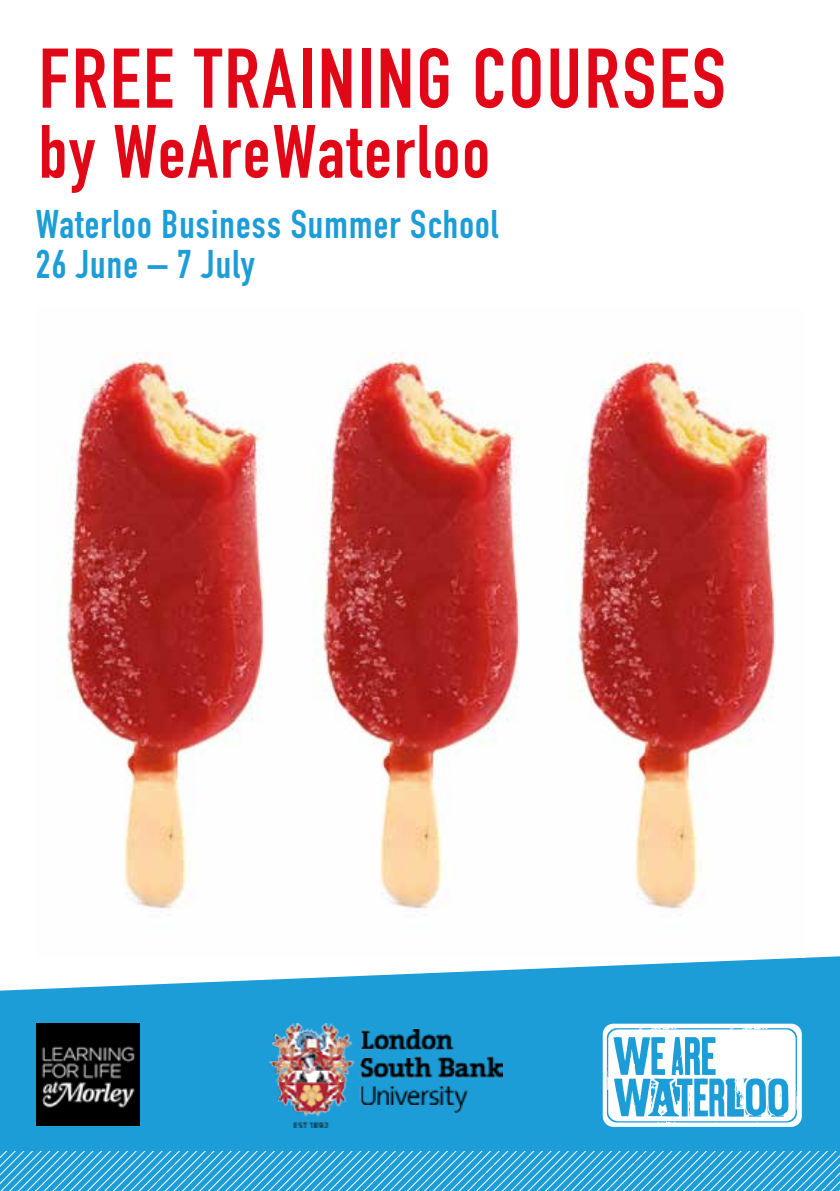
<style>
.page{position:relative;width:840px;height:1191px;background:#fff}
.page>*{position:absolute;margin:0;border:0;box-sizing:border-box;transform-origin:0 0}
.t1{font:83px "DIN Engschrift";letter-spacing:.03em;color:#e20717}
.t2{font:74px "DIN Engschrift";letter-spacing:.03em;color:#e20717}
.t3{font:39.4px/39.4px "DIN Engschrift";letter-spacing:.03em;color:#1d9dd8}
</style>
<div class="page">
<svg style="left:0;top:956px;width:839px;height:195px;background:#3aa9dc"></svg>
<svg style="left:0;top:1151px;width:839px;height:40px;background:#41acde"></svg>
<svg style="left:602px;top:1023px;width:199px;height:103px"></svg>
<img style="left:37px;top:1023px;width:102px;height:102px">
<img style="left:269px;top:1023px;width:232px;height:104px">
<img style="left:36px;top:352px;width:255px;height:605px">
<img style="left:291px;top:352px;width:255px;height:605px">
<img style="left:546px;top:352px;width:257px;height:605px">
<h1 class="t1" style="left:39px;top:30px;width:688px">FREE TRAINING COURSES</h1>
<h2 class="t2" style="left:39px;top:108px;width:452px">by WeAreWaterloo</h2>
<p class="t3" style="left:36px;top:205px;width:464px">Waterloo Business Summer School<br>26 June – 7 July</p>
</div>
